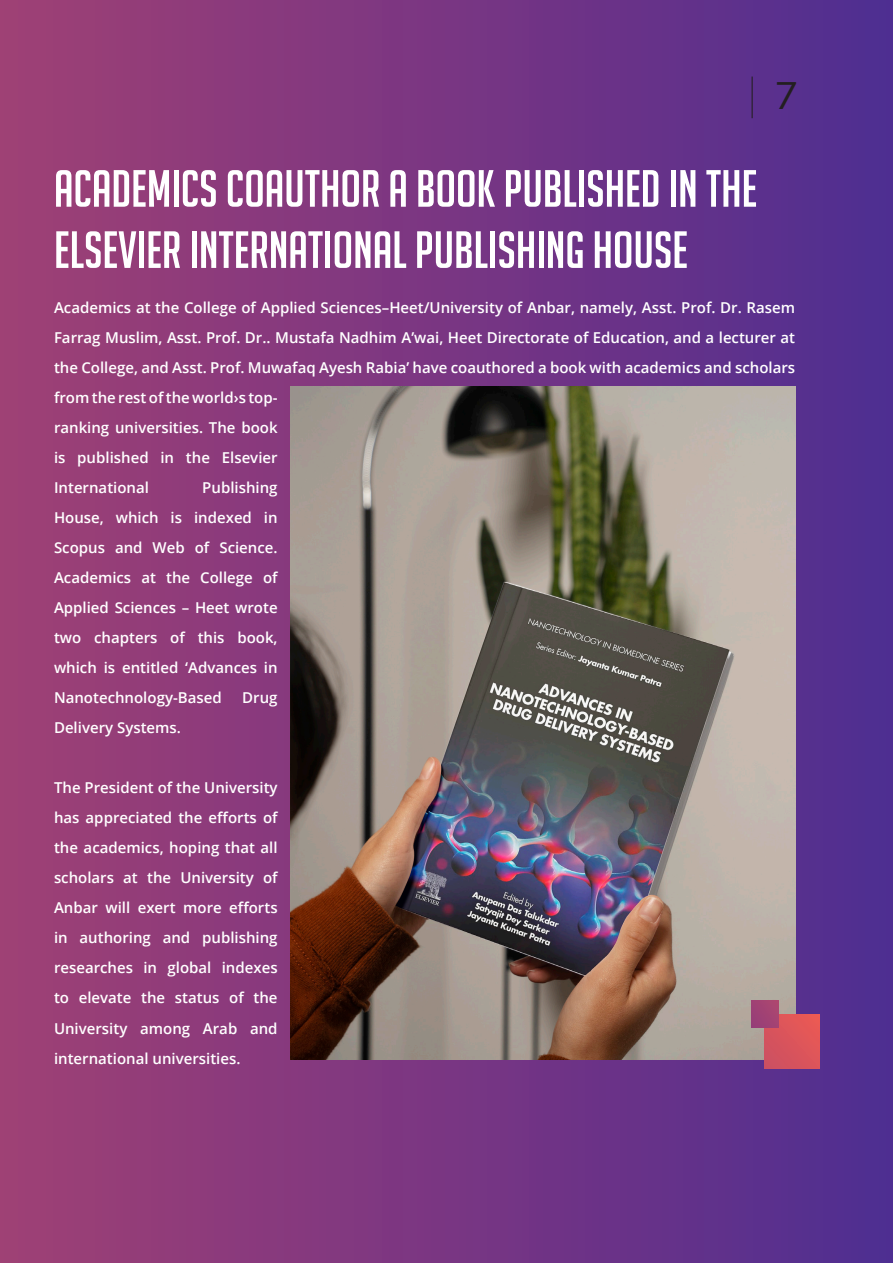
<style>
.page{position:relative;width:893px;height:1263px;background:#fff}
.page>*{position:absolute;margin:0;border:0;box-sizing:border-box;transform-origin:0 0}
.t1{font:51px/61.2px "Big Noodle Titling";color:#fff}
.t2{font:39px "Aileron";color:#231f20}
.t3{font:600 15px/30px "Open Sans";color:#fff;text-align:justify}
</style>
<div class="page">
<div style="left:0;top:0;width:893px;height:1263px;background:linear-gradient(to right,#a04074,#502d91)"></div>
<img style="left:291px;top:386px;width:504px;height:673px">
<div style="left:765px;top:1014px;width:54px;height:55px;background:linear-gradient(to right,#d0515f,#e55857)"></div>
<div style="left:751px;top:1001px;width:27px;height:26px;background:#a14274"></div>
<hr style="left:752px;top:77px;width:1px;height:41px;background:#231f20">
<h2 class="t2" style="left:775px;top:74px;width:24px">7</h2>
<p class="t1" style="left:54px;top:158px;width:705px">ACADEMICS COAUTHOR A BOOK PUBLISHED IN THE<br>ELSEVIER INTERNATIONAL PUBLISHING HOUSE</p>
<p class="t3" style="left:54px;top:293px;width:743px;text-align:left">Academics at the College of Applied Sciences–Heet/University of Anbar, namely, Asst. Prof. Dr. Rasem Farrag Muslim, Asst. Prof. Dr.. Mustafa Nadhim A’wai, Heet Directorate of Education, and a lecturer at the College, and Asst. Prof. Muwafaq Ayesh Rabia’ have coauthored a book with academics and scholars from the rest ofthe world›s top-<br>ranking universities. The book<br>is published in the Elsevier<br>International</p>
<p class="t3" style="left:54px;top:473px;width:225px;text-indent:148px">Publishing House, which is indexed in Scopus and Web of Science.<br>Academics at the College of Applied Sciences – Heet wrote two chapters of this book, which is entitled ‘Advances in Nanotechnology-Based</p>
<p class="t3" style="left:242px;top:683px;width:37px">Drug</p>
<p class="t3" style="left:54px;top:713px;width:128px">Delivery Systems.</p>
<p class="t3" style="left:54px;top:773px;width:225px">The President of the University has appreciated the efforts of the academics, hoping that all scholars at the University of Anbar will exert more efforts in authoring and publishing researches in global indexes to elevate the status of the University among Arab and international universities.</p>
</div>
